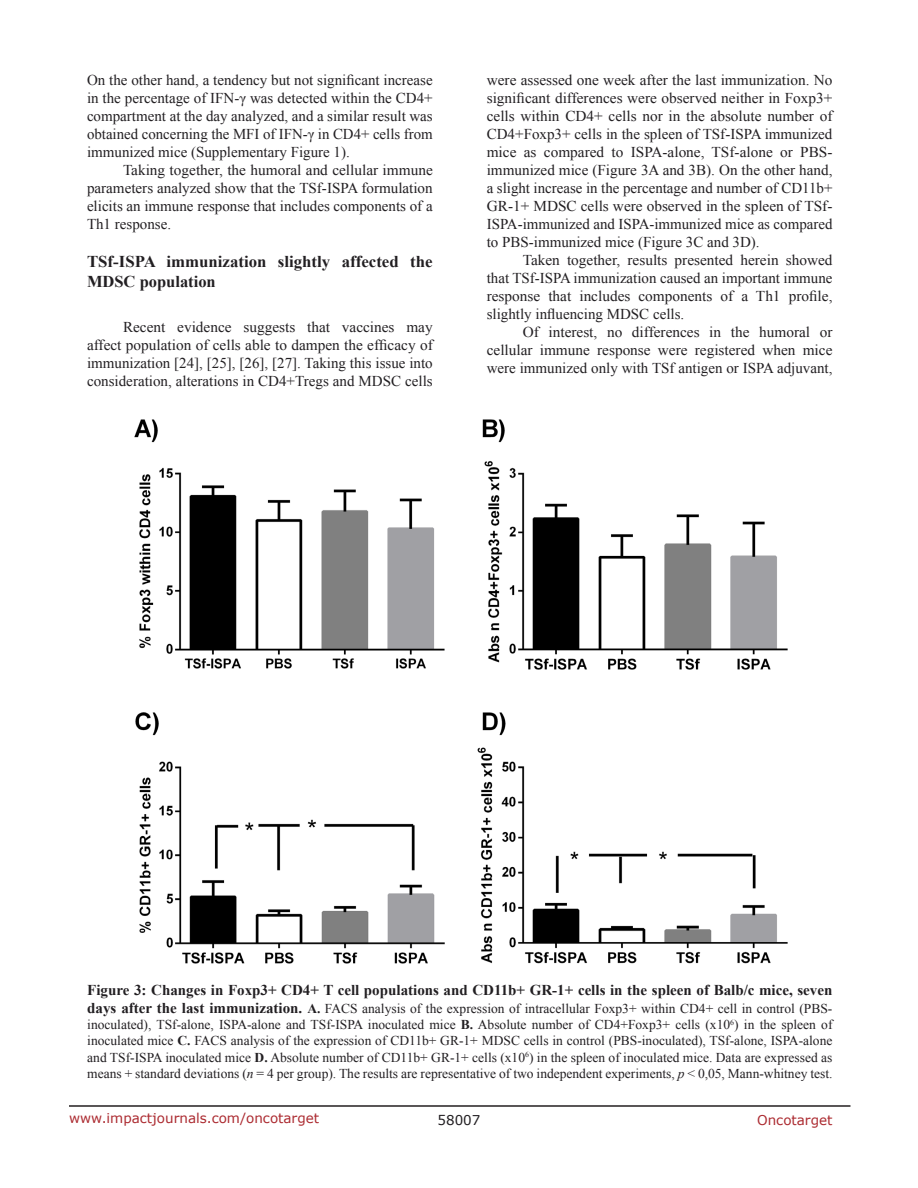
<style>
.page{position:relative;width:918px;height:1188px;background:#fff}
.page>*{position:absolute;margin:0;border:0;box-sizing:border-box;transform-origin:0 0}
.SubHeading{font:700 16.5px/19.8px "Times New Roman";color:#221f22}
.BodyText{font:15px/18px "Times New Roman";color:#221f22;text-align:justify}
.FigureText{font:700 15px "Times New Roman";color:#221f22}
.FigureText-2{font:13.5px/16.2px "Times New Roman";color:#221f22;text-align:justify}
.t1{font:13.5px "Verdana";color:#ac2b31}
.t2{font:13.5px "Verdana";color:#221f22}
.s1{font-weight:700;font-size:15px}
.s2{font-weight:700}
.s3{font-style:italic}
</style>
<div class="page">
<hr style="left:69px;top:1105px;width:781px;height:2px;background:#231f20">
<img style="left:134px;top:419px;width:654px;height:545px">
<p class="BodyText" style="left:87px;top:71px;width:347px">On the other hand, a tendency but not significant increase in the percentage of IFN-γ was detected within the CD4+ compartment at the day analyzed, and a similar result was obtained concerning the MFI of IFN-γ in CD4+ cells from immunized mice (Supplementary Figure 1).</p>
<p class="BodyText" style="left:87px;top:161px;width:347px;text-indent:36px">Taking together, the humoral and cellular immune parameters analyzed show that the TSf-ISPA formulation elicits an immune response that includes components of a Th1 response.</p>
<p class="SubHeading" style="left:87px;top:251px;width:347px">TSf-ISPA immunization slightly affected the<br>MDSC population</p>
<p class="BodyText" style="left:87px;top:318px;width:347px;text-indent:36px">Recent evidence suggests that vaccines may affect population of cells able to dampen the efficacy of immunization [24], [25], [26], [27]. Taking this issue into consideration, alterations in CD4+Tregs and MDSC cells</p>
<p class="BodyText" style="left:487px;top:71px;width:347px">were assessed one week after the last immunization. No significant differences were observed neither in Foxp3+ cells within CD4+ cells nor in the absolute number of CD4+Foxp3+ cells in the spleen of TSf-ISPA immunized mice as compared to ISPA-alone, TSf-alone or PBS&shy;immunized mice (Figure 3A and 3B). On the other hand, a slight increase in the percentage and number of CD11b+ GR-1+ MDSC cells were observed in the spleen of TSf-ISPA-immunized and ISPA-immunized mice as compared to PBS-immunized mice (Figure 3C and 3D).</p>
<p class="BodyText" style="left:487px;top:251px;width:347px;text-indent:36px">Taken together, results presented herein showed that TSf-ISPA immunization caused an important immune response that includes components of a Th1 profile, slightly influencing MDSC cells.</p>
<p class="BodyText" style="left:487px;top:323px;width:347px;text-indent:36px">Of interest, no differences in the humoral or cellular immune response were registered when mice were immunized only with TSf antigen or ISPA adjuvant,</p>
<p class="FigureText" style="left:87px;top:980px;width:747px">Figure 3: Changes in Foxp3+ CD4+ T cell populations and CD11b+ GR-1+ cells in the spleen of Balb/c mice, seven</p>
<p class="FigureText-2" style="left:87px;top:1000px;width:747px"><span class="s1">days after the last immunization.</span> <span class="s2">A.</span> FACS analysis of the expression of intracellular Foxp3+ within CD4+ cell in control (PBS&shy;inoculated), TSf-alone, ISPA-alone and TSf-ISPA inoculated mice <span class="s2">B.</span> Absolute number of CD4+Foxp3+ cells (x10<sup>6</sup>) in the spleen of inoculated mice <span class="s2">C.</span> FACS analysis of the expression of CD11b+ GR-1+ MDSC cells in control (PBS-inoculated), TSf-alone, ISPA-alone and TSf-ISPA inoculated mice <span class="s2">D.</span> Absolute number of CD11b+ GR-1+ cells (x10<sup>6</sup>) in the spleen of inoculated mice. Data are expressed as means + standard deviations (<span class="s3">n</span> = 4 per group). The results are representative of two independent experiments, <span class="s3">p</span> &lt; 0,05, Mann-whitney test.</p>
<p class="t1" style="left:69px;top:1109px;width:252px">www.impactjournals.com/oncotarget</p>
<p class="t2" style="left:438px;top:1111px;width:44px">58007</p>
<p class="t1" style="left:757px;top:1111px;width:77px">Oncotarget</p>
</div>
